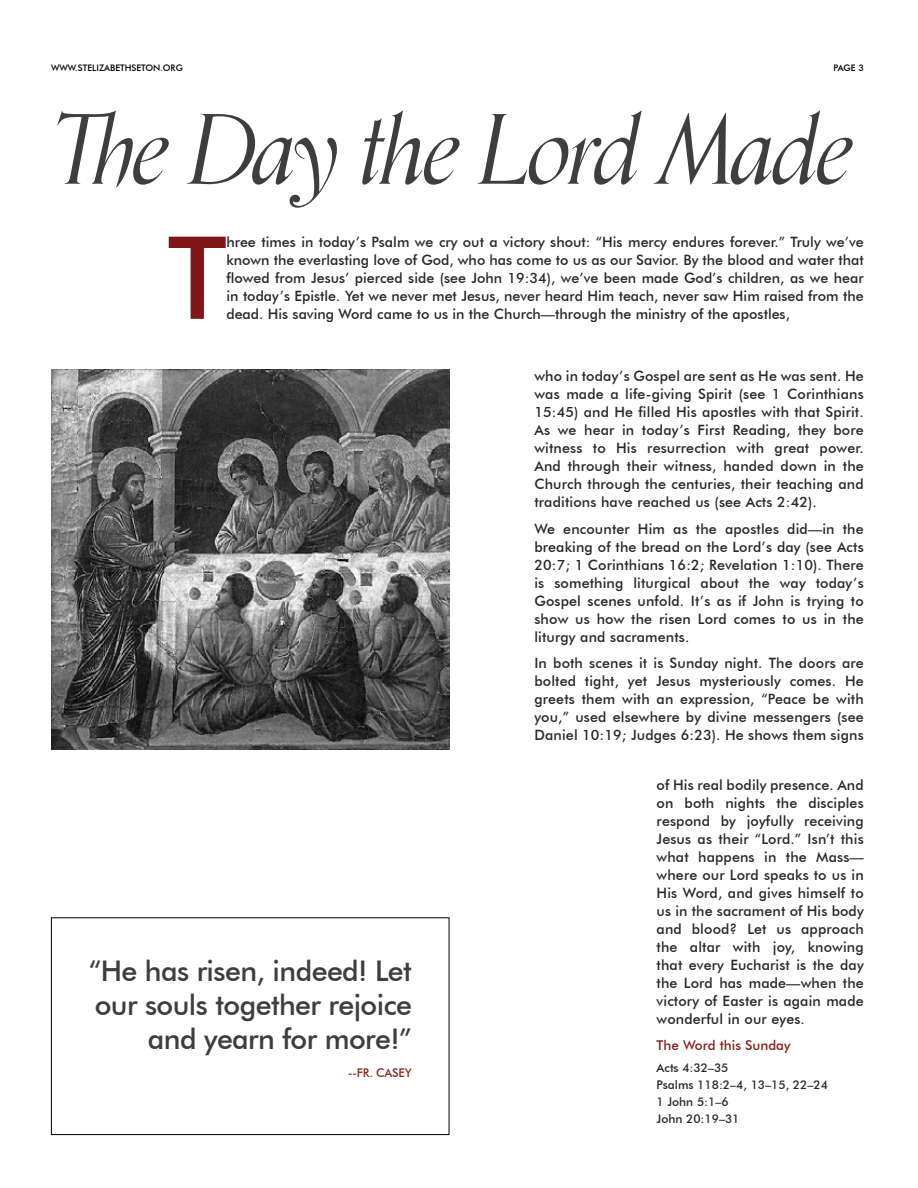
<style>
.page{position:relative;width:918px;height:1188px;background:#fff}
.page>*{position:absolute;margin:0;border:0;box-sizing:border-box;transform-origin:0 0}
.t1{font:500 114.9px "Futura BT";color:#811518}
.t2{font:italic 96px "Orpheus Pro";letter-spacing:-.03em;color:#3e3d40}
.t3{font:500 28.5px/34.2px "Futura BT";letter-spacing:-.02em;color:#3e3d40;text-align:right}
.t4{font:500 14.25px/18px "Futura BT";letter-spacing:.01em;color:#282829;text-align:justify}
.t5{font:500 13.5px "Futura BT";color:#86201d}
.t6{font:500 12px/17.2px "Futura BT";color:#282829}
.t7{font:500 12px "Futura BT";letter-spacing:-.02em;color:#8b2a21}
.t8{font:500 9px "Futura BT";color:#000}
</style>
<div class="page">
<img style="left:51px;top:369px;width:398px;height:381px">
<div style="left:51px;top:917px;width:398px;height:218px;border:1px solid #000"></div>
<p class="t8" style="left:51px;top:62px;width:133px">WWW.STELIZABETHSETON.ORG</p>
<p class="t8" style="left:834px;top:62px;width:32px">PAGE 3</p>
<h2 class="t2" style="left:51px;top:74px;width:804px">The Day the Lord Made</h2>
<h1 class="t1" style="left:168px;top:208px;width:60px">T</h1>
<p class="t4" style="left:226px;top:233px;width:639px">hree times in today’s Psalm we cry out a victory shout: “His mercy endures forever.” Truly we’ve known the everlasting love of God, who has come to us as our Savior. By the blood and water that flowed from Jesus’ pierced side (see John 19:34), we’ve been made God’s children, as we hear in today’s Epistle. Yet we never met Jesus, never heard Him teach, never saw Him raised from the dead. His saving Word came to us in the Church—through the ministry of the apostles,</p>
<h3 class="t3" style="left:89px;top:954px;width:325px">“He has risen, indeed! Let our souls together rejoice and yearn for more!”</h3>
<p class="t7" style="left:348px;top:1065px;width:66px">--FR. CASEY</p>
<p class="t4" style="left:534px;top:367px;width:331px">who in today’s Gospel are sent as He was sent. He was made a life-giving Spirit (see 1 Corinthians 15:45) and He filled His apostles with that Spirit.<br>As we hear in today’s First Reading, they bore witness to His resurrection with great power.<br>And through their witness, handed down in the Church through the centuries, their teaching and traditions have reached us (see Acts 2:42).</p>
<p class="t4" style="left:534px;top:520px;width:331px">We encounter Him as the apostles did—in the breaking of the bread on the Lord’s day (see Acts 20:7; 1 Corinthians 16:2; Revelation 1:10). There is something liturgical about the way today’s Gospel scenes unfold. It’s as if John is trying to show us how the risen Lord comes to us in the liturgy and sacraments.</p>
<p class="t4" style="left:534px;top:654px;width:331px">In both scenes it is Sunday night. The doors are bolted tight, yet Jesus mysteriously comes. He greets them with an expression, “Peace be with you,” used elsewhere by divine messengers (see Daniel 10:19; Judges 6:23). He shows them signs</p>
<p class="t4" style="left:657px;top:776px;width:209px">of His real bodily presence. And on both nights the disciples respond by joyfully receiving Jesus as their “Lord.” Isn’t this what happens in the Mass— where our Lord speaks to us in His Word, and gives himself to us in the sacrament of His body and blood? Let us approach the altar with joy, knowing that every Eucharist is the day the Lord has made—when the victory of Easter is again made wonderful in our eyes.</p>
<p class="t5" style="left:657px;top:1037px;width:135px">The Word this Sunday</p>
<p class="t6" style="left:657px;top:1059px;width:173px">Acts 4:32–35<br>Psalms 118:2–4, 13–15, 22–24<br>1 John 5:1–6<br>John 20:19–31</p>
</div>
